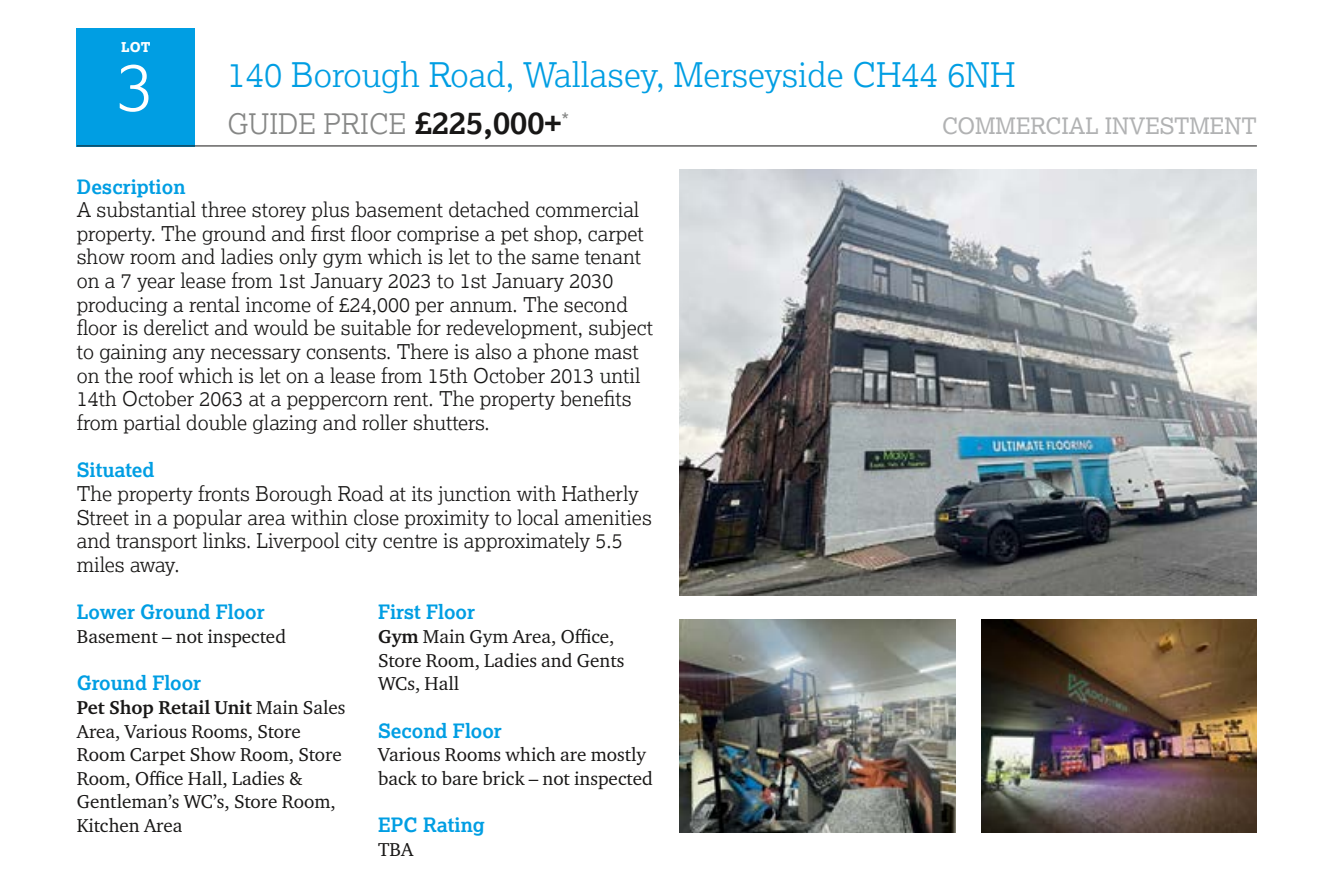
<style>
.page{position:relative;width:1336px;height:892px;background:#fff}
.page>*{position:absolute;margin:0;border:0;box-sizing:border-box;transform-origin:0 0}
.t1{font:300 67.5px "Lexia";color:#fff}
.t2{font:300 33.75px "Lexia";color:#009ee3}
.t3{font:300 28.12px "Lexia";color:#868786}
.t4{font:22.5px "Lexia";color:#b1b2b3}
.t5{font:300 20.25px/23.6px "Lexia";color:#181716}
.t6{font:700 19.8px "Lexia";color:#009ee3}
.t7{font:19.12px/23.6px "Charter ITC Pro";color:#181716}
.t8{font:800 13.5px "Lexia";color:#fff}
.s1{font-weight:700;font-size:31.5px;color:#181716}
.s2{font-weight:700}
</style>
<div class="page">
<div style="left:77px;top:28px;width:118px;height:118px;background:#009ee3"></div>
<hr style="left:77px;top:145px;width:1180px;height:1px;background:#181716">
<img style="left:679px;top:619px;width:276px;height:212px">
<img style="left:679px;top:170px;width:578px;height:425px">
<img style="left:981px;top:619px;width:276px;height:212px">
<p class="t8" style="left:121px;top:38px;width:31px">LOT</p>
<h1 class="t1" style="left:118px;top:44px;width:38px">3</h1>
<h2 class="t2" style="left:227px;top:53px;width:790px">140 Borough Road, Wallasey, Merseyside CH44 6NH</h2>
<h3 class="t3" style="left:227px;top:106px;width:343px">GUIDE PRICE <span class="s1">£225,000+</span><sup>*</sup></h3>
<p class="t4" style="left:942px;top:112px;width:316px">COMMERCIAL INVESTMENT</p>
<p class="t6" style="left:77px;top:174px;width:110px">Description</p>
<p class="t5" style="left:77px;top:197px;width:578px">A substantial three storey plus basement detached commercial property. The ground and first floor comprise a pet shop, carpet show room and ladies only gym which is let to the same tenant on a 7 year lease from 1st January 2023 to 1st January 2030 producing a rental income of £24,000 per annum. The second floor is derelict and would be suitable for redevelopment, subject to gaining any necessary consents. There is also a phone mast on the roof which is let on a lease from 15th October 2013 until 14th October 2063 at a peppercorn rent. The property benefits from partial double glazing and roller shutters.</p>
<p class="t6" style="left:77px;top:457px;width:79px">Situated</p>
<p class="t5" style="left:77px;top:481px;width:577px">The property fronts Borough Road at its junction with Hatherly Street in a popular area within close proximity to local amenities and transport links. Liverpool city centre is approximately 5.5 miles away.</p>
<p class="t6" style="left:77px;top:599px;width:189px">Lower Ground Floor</p>
<p class="t7" style="left:77px;top:624px;width:211px">Basement – not inspected</p>
<p class="t6" style="left:77px;top:670px;width:126px">Ground Floor</p>
<p class="t7" style="left:77px;top:694px;width:270px"><span class="s2">Pet Shop Retail Unit</span> Main Sales<br>Area, Various Rooms, Store<br>Room Carpet Show Room, Store<br>Room, Office Hall, Ladies &amp;<br>Gentleman’s WC’s, Store Room,<br>Kitchen Area</p>
<p class="t6" style="left:378px;top:599px;width:98px">First Floor</p>
<p class="t7" style="left:378px;top:624px;width:248px"><span class="s2">Gym</span> Main Gym Area, Office,<br>Store Room, Ladies and Gents<br>WCs, Hall</p>
<p class="t6" style="left:378px;top:717px;width:125px">Second Floor</p>
<p class="t7" style="left:378px;top:742px;width:276px">Various Rooms which are mostly back to bare brick – not inspected</p>
<p class="t6" style="left:378px;top:812px;width:108px">EPC Rating</p>
<p class="t7" style="left:378px;top:836px;width:37px">TBA</p>
</div>
